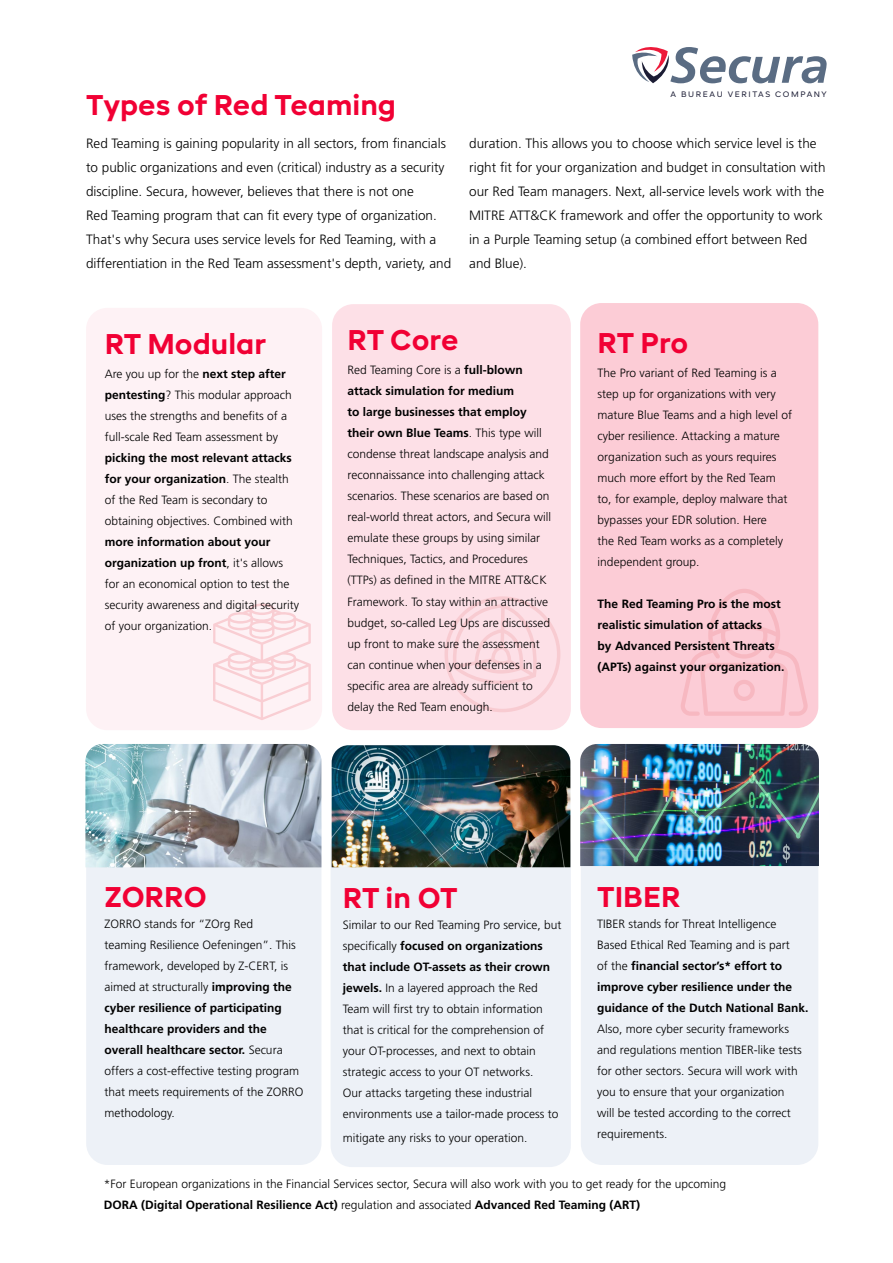
<style>
.page{position:relative;width:893px;height:1263px;background:#fff}
.page>*{position:absolute;margin:0;border:0;box-sizing:border-box;transform-origin:0 0}
.t1{font:700 28.5px "BR Candor";color:#f10034}
.t2{font:300 13.5px/24px "Frutiger LT Std";color:#000}
.t3{font:300 12px/21px "Frutiger LT Std";color:#000}
.t4{font:700 12px/21px "Frutiger LT Std";color:#000}
.t5{font:7.95px "BR Candor";letter-spacing:.19em;color:#1c1d35}
.s1{font-weight:700}
.s2{font-weight:300}
</style>
<div class="page">
<div style="left:86px;top:804px;width:235px;height:361px;background:#edf1f7;border-radius:21px"></div>
<div style="left:331px;top:826px;width:240px;height:341px;background:#edf1f7;border-radius:21px"></div>
<div style="left:581px;top:799px;width:237px;height:366px;background:#edf1f7;border-radius:21px"></div>
<img style="left:85px;top:744px;width:236px;height:123px">
<img style="left:332px;top:745px;width:238px;height:122px">
<img style="left:580px;top:744px;width:239px;height:122px">
<svg style="left:632px;top:47px;width:195px;height:36px"></svg>
<div style="left:86px;top:308px;width:236px;height:422px;background:#fef2f5;border-radius:21px"></div>
<svg style="left:213px;top:603px;width:98px;height:117px"></svg>
<div style="left:332px;top:304px;width:239px;height:426px;background:#fde0e7;border-radius:21px"></div>
<svg style="left:444px;top:596px;width:116px;height:116px"></svg>
<div style="left:580px;top:303px;width:238px;height:425px;background:#fcccd6;border-radius:21px"></div>
<svg style="left:681px;top:589px;width:127px;height:127px"></svg>
<p class="t5" style="left:670px;top:89px;width:158px">A BUREAU VERITAS COMPANY</p>
<h1 class="t1" style="left:86px;top:88px;width:311px">Types of Red Teaming</h1>
<p class="t2" style="left:86px;top:132px;width:367px">Red Teaming is gaining popularity in all sectors, from financials to public organizations and even (critical) industry as a security discipline. Secura, however, believes that there is not one<br>Red Teaming program that can fit every type of organization.<br>That's why Secura uses service levels for Red Teaming, with a differentiation in the Red Team assessment's depth, variety, and</p>
<p class="t2" style="left:469px;top:132px;width:358px">duration. This allows you to choose which service level is the right fit for your organization and budget in consultation with our Red Team managers. Next, all-service levels work with the MITRE ATT&amp;CK framework and offer the opportunity to work in a Purple Teaming setup (a combined effort between Red and Blue).</p>
<h1 class="t1" style="left:105px;top:326px;width:163px">RT Modular</h1>
<p class="t3" style="left:105px;top:363px;width:189px">Are you up for the <span class="s1">next step after pentesting</span>? This modular approach uses the strengths and benefits of a full-scale Red Team assessment by</p>
<p class="t3" style="left:105px;top:447px;width:190px"><span class="s1">picking the most relevant attacks for your organization</span>. The stealth of the Red Team is secondary to obtaining objectives. Combined with</p>
<p class="t3" style="left:105px;top:531px;width:196px"><span class="s1">more information about your organization up front</span>, it's allows for an economical option to test the security awareness and digital security of your organization.</p>
<h1 class="t1" style="left:348px;top:323px;width:112px">RT Core</h1>
<p class="t3" style="left:348px;top:360px;width:205px">Red Teaming Core is a <span class="s1">full-blown attack simulation for medium<br>to large businesses that employ their own Blue Teams</span>. This type will condense threat landscape analysis and reconnaissance into challenging attack scenarios. These scenarios are based on real-world threat actors, and Secura will emulate these groups by using similar Techniques, Tactics, and Procedures (TTPs) as defined in the MITRE ATT&amp;CK Framework. To stay within an attractive budget, so-called Leg Ups are discussed up front to make sure the assessment can continue when your defenses in a specific area are already sufficient to delay the Red Team enough.</p>
<h1 class="t1" style="left:598px;top:326px;width:92px">RT Pro</h1>
<p class="t3" style="left:598px;top:363px;width:196px">The Pro variant of Red Teaming is a step up for organizations with very mature Blue Teams and a high level of cyber resilience. Attacking a mature organization such as yours requires much more effort by the Red Team to, for example, deploy malware that bypasses your EDR solution. Here<br>the Red Team works as a completely independent group.</p>
<p class="t4" style="left:598px;top:593px;width:188px">The Red Teaming Pro is the most realistic simulation of attacks<br>by Advanced Persistent Threats (APTs) against your organization.</p>
<h1 class="t1" style="left:105px;top:880px;width:104px">ZORRO</h1>
<p class="t3" style="left:105px;top:914px;width:200px">ZORRO stands for “ZOrg Red<br>teaming Resilience Oefeningen”. This framework, developed by Z-CERT, is aimed at structurally <span class="s1">improving the cyber resilience of participating healthcare providers and the overall healthcare sector.</span> Secura offers a cost-effective testing program that meets requirements of the ZORRO methodology.</p>
<h1 class="t1" style="left:343px;top:880px;width:116px">RT in OT</h1>
<p class="t3" style="left:343px;top:914px;width:220px">Similar to our Red Teaming Pro service, but specifically <span class="s1">focused on organizations that include OT-assets as their crown jewels.</span> In a layered approach the Red Team will first try to obtain information that is critical for the comprehension of your OT-processes, and next to obtain strategic access to your OT networks.<br>Our attacks targeting these industrial environments use a tailor-made process to</p>
<p class="t3" style="left:343px;top:1127px;width:186px">mitigate any risks to your operation.</p>
<h1 class="t1" style="left:597px;top:880px;width:85px">TIBER</h1>
<p class="t4" style="left:597px;top:913px;width:213px"><span class="s2">TIBER stands for Threat Intelligence Based Ethical Red Teaming and is part<br>of the</span> financial sector’s* effort to improve cyber resilience under the guidance of the Dutch National Bank.</p>
<p class="t3" style="left:597px;top:1019px;width:206px">Also, more cyber security frameworks and regulations mention TIBER-like tests for other sectors. Secura will work with you to ensure that your organization will be tested according to the correct requirements.</p>
<p class="t3" style="left:104px;top:1173px;width:624px">*For European organizations in the Financial Services sector, Secura will also work with you to get ready for the upcoming<br><span class="s1">DORA (Digital Operational Resilience Act)</span> regulation and associated <span class="s1">Advanced Red Teaming (ART)</span></p>
</div>
